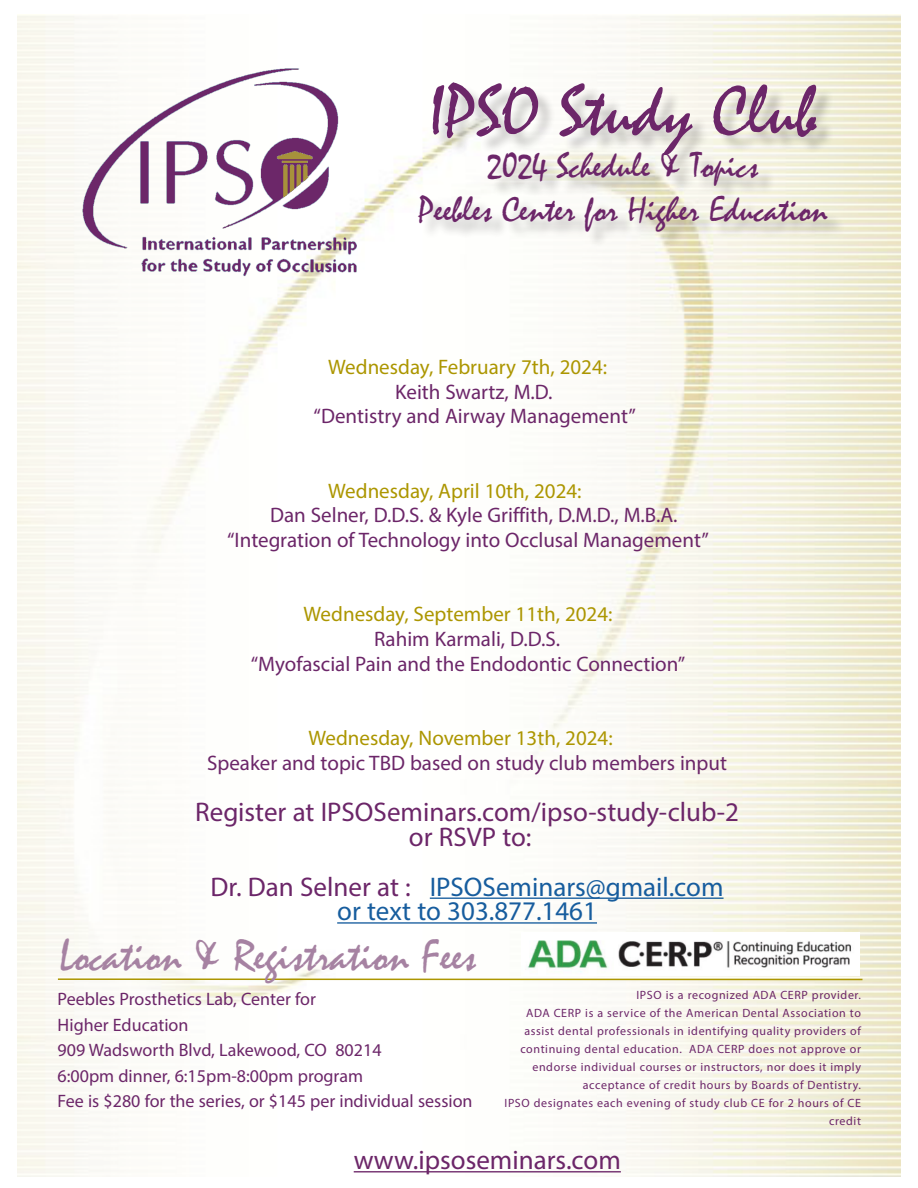
<style>
.page{position:relative;width:918px;height:1188px;background:#fff}
.page>*{position:absolute;margin:0;border:0;box-sizing:border-box;transform-origin:0 0}
.t1{font:72px "Mistral";color:#6c2669}
.t2{font:45px "Mistral";color:#a682a2}
.t3{font:36px "Mistral";color:#6c2669}
.t4{font:27px "Myriad Pro";color:#6c2669}
.t5{font:27px "Myriad Pro";color:#175d9e}
.t6{font:21px "Myriad Pro";color:#6c2669}
.t7{font:21px "Myriad Pro";color:#ac9601}
.t8{font:18px/25.5px "Myriad Pro";color:#6c2669}
.t9{font:12px/18px "Myriad Pro";letter-spacing:.05em;color:#6c2669;text-align:right}
.s1{color:#6c2669}
</style>
<div class="page">
<img style="left:17px;top:14px;width:884px;height:1162px">
<div style="left:422px;top:85px;width:424px;height:164px;background:#231f20;opacity:.25"></div>
<hr style="left:58px;top:978px;width:805px;height:2px;background:#ac9601">
<hr style="left:354px;top:1171px;width:267px;height:1px;background:#6c2669">
<img style="left:521px;top:932px;width:339px;height:44px">
<hr style="left:430px;top:898px;width:294px;height:1px;background:#175d9e">
<hr style="left:337px;top:922px;width:260px;height:2px;background:#175d9e">
<img style="left:68px;top:56px;width:289px;height:223px">
<p class="t1" style="left:429px;top:68px;width:389px">IPSO Study Club</p>
<p class="t3" style="left:488px;top:144px;width:272px">2024 Schedule &amp; Topics</p>
<p class="t3" style="left:418px;top:188px;width:411px">Peebles Center for Higher Education</p>
<p class="t7" style="left:328px;top:354px;width:280px">Wednesday, February 7th, 2024:</p>
<p class="t6" style="left:395px;top:379px;width:159px">Keith Swartz, M.D.</p>
<p class="t6" style="left:314px;top:403px;width:324px">“Dentistry and Airway Management”</p>
<p class="t7" style="left:328px;top:478px;width:255px">Wednesday, April 10th, 2024:</p>
<p class="t6" style="left:270px;top:502px;width:409px">Dan Selner, D.D.S. &amp; Kyle Griffith, D.M.D., M.B.A.</p>
<p class="t6" style="left:227px;top:527px;width:483px">“Integration of Technology into Occlusal Management”</p>
<p class="t7" style="left:304px;top:601px;width:310px">Wednesday, September 11th, 2024:</p>
<p class="t6" style="left:374px;top:626px;width:188px">Rahim Karmali, D.D.S.</p>
<p class="t6" style="left:251px;top:651px;width:436px">“Myofascial Pain and the Endodontic Connection”</p>
<p class="t7" style="left:308px;top:725px;width:306px">Wednesday, November 13th, 2024:</p>
<p class="t6" style="left:207px;top:750px;width:522px">Speaker and topic TBD based on study club members input</p>
<p class="t4" style="left:195px;top:796px;width:545px">Register at IPSOSeminars.com/ipso-study-club-2</p>
<p class="t4" style="left:409px;top:820px;width:124px">or RSVP to:</p>
<p class="t5" style="left:211px;top:870px;width:514px"><span class="s1">Dr. Dan Selner at :</span> IPSOSeminars@gmail.com</p>
<p class="t5" style="left:337px;top:895px;width:261px">or text to 303.877.1461</p>
<p class="t2" style="left:59px;top:929px;width:418px">Location &amp; Registration Fees</p>
<p class="t8" style="left:58px;top:986px;width:260px">Peebles Prosthetics Lab, Center for<br>Higher Education</p>
<p class="t8" style="left:58px;top:1037px;width:326px">909 Wadsworth Blvd, Lakewood, CO 80214</p>
<p class="t8" style="left:58px;top:1063px;width:307px">6:00pm dinner, 6:15pm-8:00pm program</p>
<p class="t8" style="left:58px;top:1088px;width:416px">Fee is $280 for the series, or $145 per individual session</p>
<p class="t9" style="left:637px;top:986px;width:226px">IPSO is a recognized ADA CERP provider.</p>
<p class="t9" style="left:520px;top:1004px;width:342px">ADA CERP is a service of the American Dental Association to assist dental professionals in identifying quality providers of continuing dental education. ADA CERP does not approve or endorse individual courses or instructors, nor does it imply acceptance of credit hours by Boards of Dentistry.</p>
<p class="t9" style="left:505px;top:1094px;width:358px">IPSO designates each evening of study club CE for 2 hours of CE credit</p>
<p class="t4" style="left:354px;top:1143px;width:269px">www.ipsoseminars.com</p>
</div>
